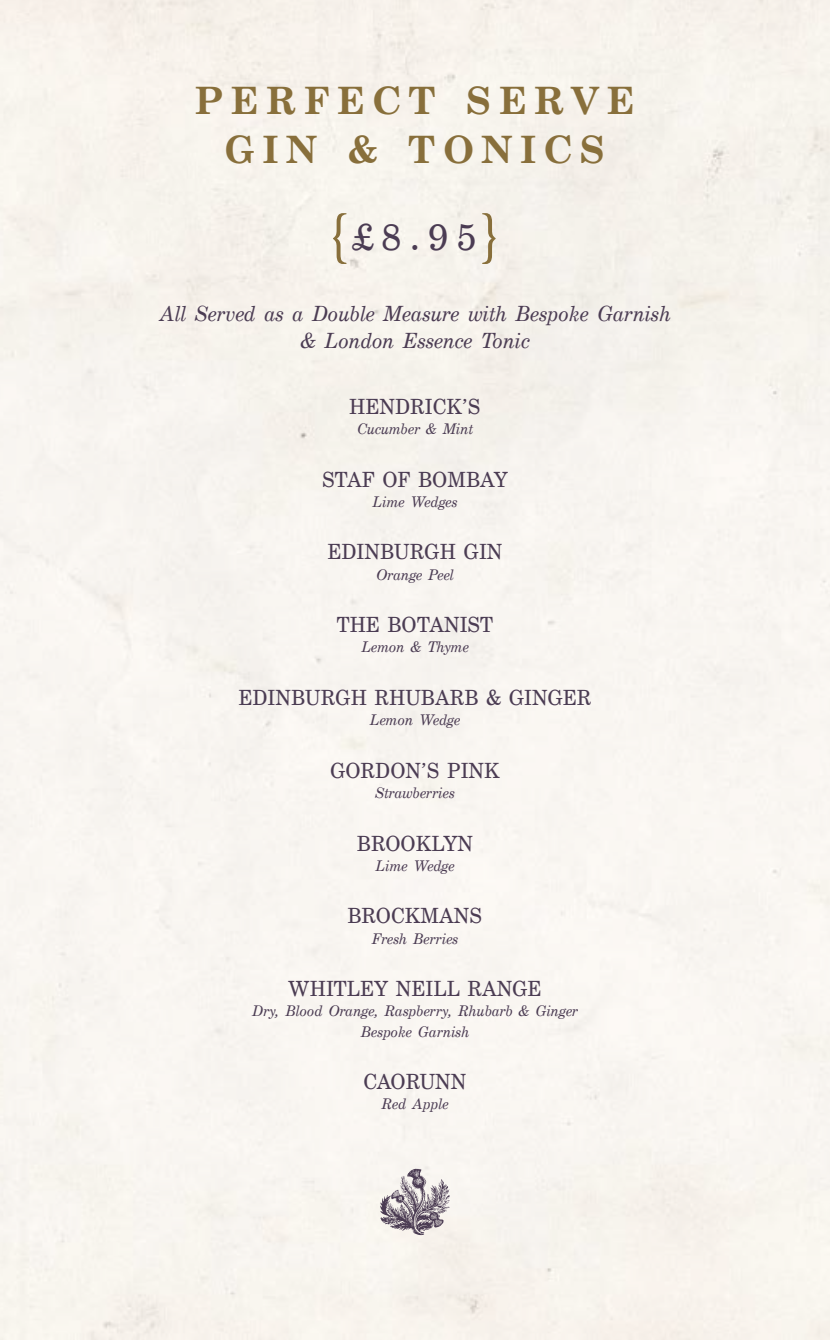
<style>
.page{position:relative;width:830px;height:1340px;background:#fff}
.page>*{position:absolute;margin:0;border:0;box-sizing:border-box;transform-origin:0 0}
.t1{font:700 40.5px/48.6px "Century Sch T";letter-spacing:.2em;color:#886f3b;text-align:center}
.t2{font:40.5px "Century Sch T";color:#4b3c53}
.t3{font:22.5px "Century Sch T";color:#4b3c53}
.t4{font:italic 22.5px/27px "Century Sch T";color:#4b3c53;text-align:center}
.t5{font:italic 15.75px/20.2px "Century Sch T";color:#4b3c53;text-align:center}
</style>
<div class="page">
<svg style="left:380px;top:1168px;width:69px;height:67px"></svg>
<svg style="left:333px;top:213px;width:13px;height:51px"></svg>
<svg style="left:482px;top:213px;width:13px;height:51px"></svg>
<h1 class="t1" style="left:195px;top:77px;width:440px">PERFECT SERVE<br>GIN &amp; TONICS</h1>
<h1 class="t2" style="left:353px;top:213px;width:125px">£8.95</h1>
<h2 class="t4" style="left:159px;top:301px;width:512px">All Served as a Double Measure with Bespoke Garnish &amp; London Essence Tonic</h2>
<h2 class="t3" style="left:349px;top:393px;width:133px">HENDRICK’S</h2>
<p class="t5" style="left:357px;top:419px;width:117px">Cucumber &amp; Mint</p>
<h2 class="t3" style="left:322px;top:466px;width:187px">STAF OF BOMBAY</h2>
<p class="t5" style="left:372px;top:491px;width:86px">Lime Wedges</p>
<h2 class="t3" style="left:327px;top:539px;width:176px">EDINBURGH GIN</h2>
<p class="t5" style="left:376px;top:564px;width:79px">Orange Peel</p>
<h2 class="t3" style="left:336px;top:612px;width:158px">THE BOTANIST</h2>
<p class="t5" style="left:361px;top:637px;width:109px">Lemon &amp; Thyme</p>
<h2 class="t3" style="left:238px;top:684px;width:354px">EDINBURGH RHUBARB &amp; GINGER</h2>
<p class="t5" style="left:370px;top:710px;width:92px">Lemon Wedge</p>
<h2 class="t3" style="left:330px;top:757px;width:171px">GORDON’S PINK</h2>
<p class="t5" style="left:375px;top:783px;width:81px">Strawberries</p>
<h2 class="t3" style="left:357px;top:830px;width:118px">BROOKLYN</h2>
<p class="t5" style="left:375px;top:855px;width:80px">Lime Wedge</p>
<h2 class="t3" style="left:347px;top:903px;width:137px">BROCKMANS</h2>
<p class="t5" style="left:371px;top:928px;width:88px">Fresh Berries</p>
<h2 class="t3" style="left:288px;top:975px;width:255px">WHITLEY NEILL RANGE</h2>
<p class="t5" style="left:252px;top:1001px;width:327px">Dry, Blood Orange, Raspberry, Rhubarb &amp; Ginger<br>Bespoke Garnish</p>
<h2 class="t3" style="left:363px;top:1068px;width:105px">CAORUNN</h2>
<p class="t5" style="left:381px;top:1094px;width:68px">Red Apple</p>
</div>
